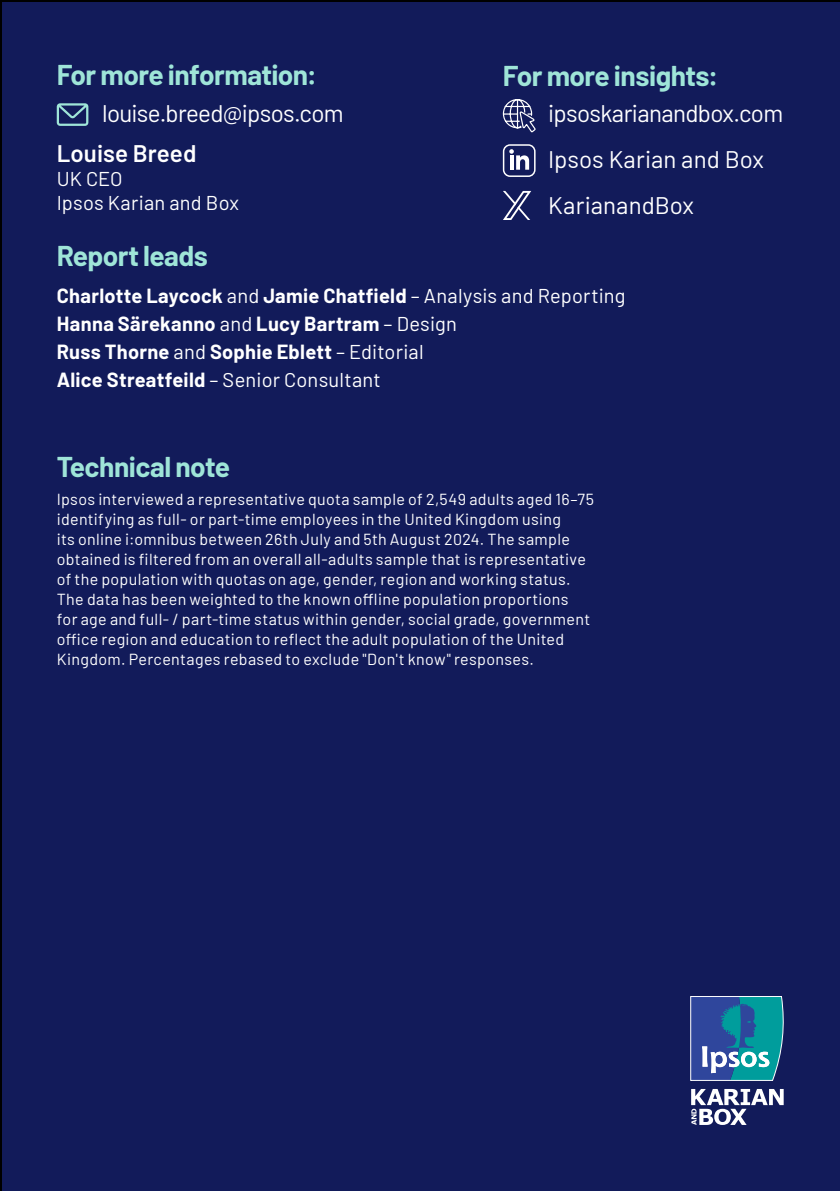
<style>
.page{position:relative;width:840px;height:1191px;background:#fff}
.page>*{position:absolute;margin:0;border:0;box-sizing:border-box;transform-origin:0 0}
.t1{font:700 28px "Barlow";letter-spacing:-.02em;color:#9fe5d8}
.t2{font:24px/45.8px "Barlow";letter-spacing:-.02em;color:#fff}
.t3{font:600 24px "Barlow";color:#fff}
.t4{font:700 20px/28px "Barlow";letter-spacing:.015em;color:#fff}
.t5{font:20px/24px "Barlow";letter-spacing:.01em;color:#fff}
.t6{font:16px/20px "Barlow";letter-spacing:.02em;color:#fff}
.s1{font-weight:400}
</style>
<div class="page">
<div style="left:0;top:0;width:839px;height:1191px;background:#121b5a"></div>
<svg style="left:57px;top:103px;width:31px;height:23px"></svg>
<svg style="left:502px;top:98px;width:34px;height:35px"></svg>
<div style="left:502px;top:144px;width:33px;height:33px;border:2px solid #fff;border-radius:6px"></div>
<svg style="left:509px;top:149px;width:20px;height:21px"></svg>
<svg style="left:509px;top:155px;width:4px;height:15px"></svg>
<svg style="left:502px;top:191px;width:29px;height:29px"></svg>
<svg style="left:690px;top:996px;width:92px;height:85px;background:#347fa6"></svg>
<svg style="left:690px;top:1089px;width:92px;height:36px"></svg>
<hr style="left:839px;top:0;width:1px;height:1191px;background:#121b5a">
<h1 class="t1" style="left:57px;top:54px;width:262px">For more information:</h1>
<h2 class="t2" style="left:102px;top:88px;width:243px">louise.breed@ipsos.com</h2>
<h2 class="t3" style="left:57px;top:136px;width:141px">Louise Breed</h2>
<p class="t5" style="left:57px;top:166px;width:184px">UK CEO<br>Ipsos Karian and Box</p>
<h1 class="t1" style="left:57px;top:236px;width:153px">Report leads</h1>
<p class="t4" style="left:57px;top:280px;width:570px">Charlotte Laycock <span class="s1">and</span> Jamie Chatfield <span class="s1">– Analysis and Reporting </span>Hanna Särekanno <span class="s1">and</span> Lucy Bartram <span class="s1">– Design<br></span>Russ Thorne <span class="s1">and</span> Sophie Eblett <span class="s1">– Editorial<br></span>Alice Streatfeild <span class="s1">– Senior Consultant</span></p>
<h1 class="t1" style="left:502px;top:55px;width:217px">For more insights:</h1>
<h2 class="t2" style="left:548px;top:89px;width:236px">ipsoskarianandbox.com<br>Ipsos Karian and Box<br>KarianandBox</h2>
<h1 class="t1" style="left:57px;top:446px;width:175px">Technical note</h1>
<p class="t6" style="left:57px;top:488px;width:538px">Ipsos interviewed a representative quota sample of 2,549 adults aged 16–75 identifying as full- or part-time employees in the United Kingdom using<br>its online i:omnibus between 26th July and 5th August 2024. The sample obtained is filtered from an overall all-adults sample that is representative of the population with quotas on age, gender, region and working status.<br>The data has been weighted to the known offline population proportions<br>for age and full- / part-time status within gender, social grade, government office region and education to reflect the adult population of the United Kingdom. Percentages rebased to exclude "Don't know" responses.</p>
</div>
